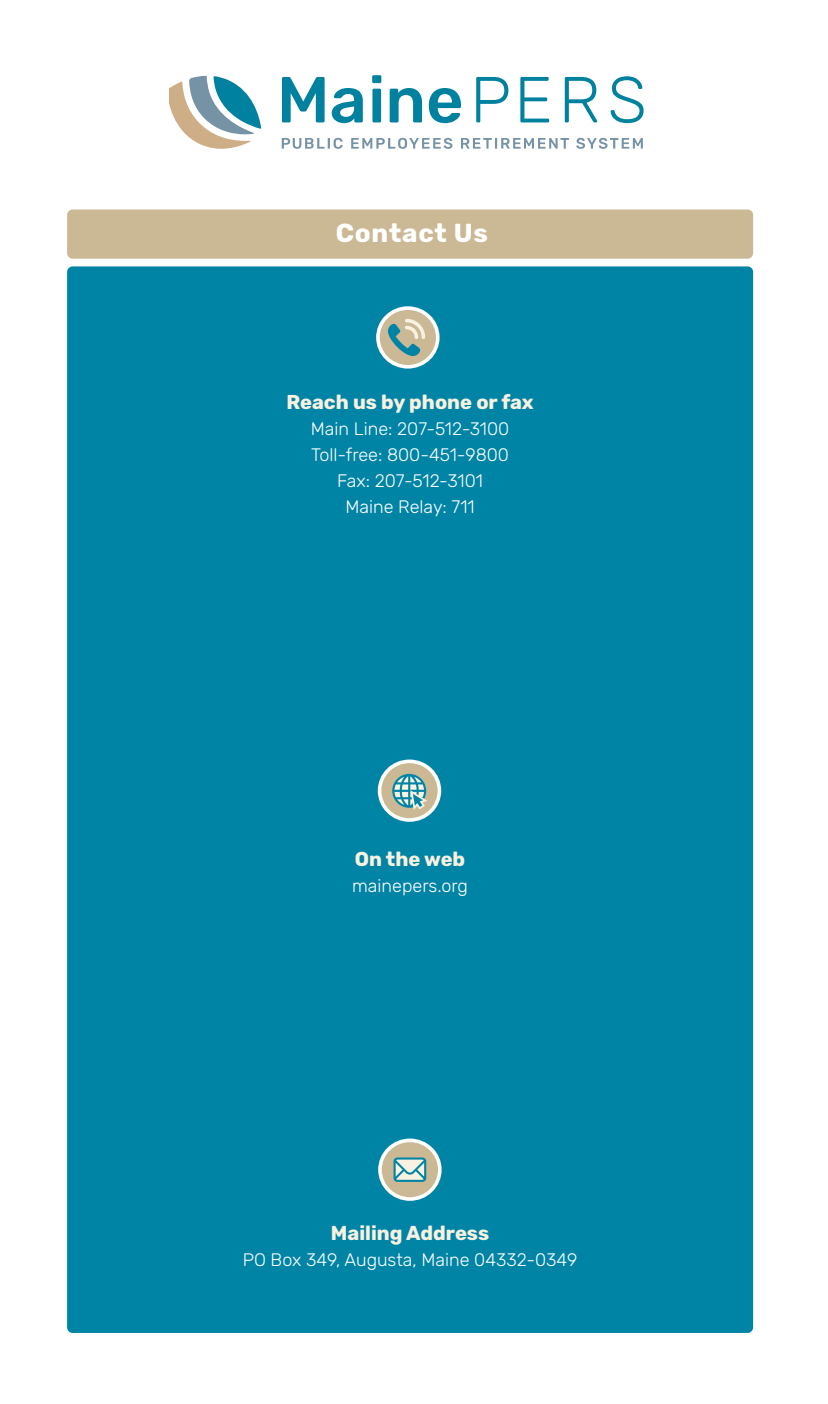
<style>
.page{position:relative;width:828px;height:1404px;background:#fff}
.page>*{position:absolute;margin:0;border:0;box-sizing:border-box;transform-origin:0 0}
.Heading_1{font:700 26px "Rubik";letter-spacing:.03em;color:#fff}
.Heading_1-2{font:700 20px "Rubik";color:#f9f1e0}
.Heading_1-3{font:300 18px/26px "Rubik";color:#fff;text-align:center}
</style>
<div class="page">
<div style="left:67px;top:266px;width:686px;height:1067px;background:#0084a5;border-radius:6px"></div>
<div style="left:67px;top:210px;width:686px;height:49px;background:#cbb895;border-radius:6px"></div>
<svg style="left:378px;top:308px;width:60px;height:59px"></svg>
<div style="left:376px;top:306px;width:64px;height:63px;border:4px solid #fff;border-radius:50%"></div>
<svg style="left:388px;top:319px;width:37px;height:37px"></svg>
<svg style="left:380px;top:761px;width:59px;height:59px"></svg>
<div style="left:378px;top:760px;width:63px;height:62px;border:4px solid #fff;border-radius:50%"></div>
<svg style="left:392px;top:774px;width:35px;height:36px"></svg>
<svg style="left:380px;top:1140px;width:60px;height:59px;background:#ccbe9f"></svg>
<div style="left:378px;top:1139px;width:64px;height:62px;border:4px solid #fff;border-radius:50%"></div>
<svg style="left:394px;top:1158px;width:32px;height:24px"></svg>
<svg style="left:169px;top:76px;width:92px;height:73px"></svg>
<svg style="left:282px;top:138px;width:61px;height:11px"></svg>
<svg style="left:351px;top:138px;width:101px;height:11px"></svg>
<svg style="left:461px;top:138px;width:108px;height:11px"></svg>
<svg style="left:576px;top:138px;width:67px;height:11px"></svg>
<svg style="left:282px;top:77px;width:43px;height:45px"></svg>
<svg style="left:332px;top:88px;width:31px;height:35px"></svg>
<svg style="left:372px;top:75px;width:9px;height:47px"></svg>
<svg style="left:390px;top:88px;width:32px;height:34px"></svg>
<svg style="left:429px;top:88px;width:32px;height:35px"></svg>
<svg style="left:476px;top:77px;width:32px;height:45px"></svg>
<svg style="left:520px;top:77px;width:29px;height:45px"></svg>
<svg style="left:565px;top:77px;width:32px;height:45px"></svg>
<svg style="left:611px;top:76px;width:33px;height:47px"></svg>
<p class="Heading_1" style="left:336px;top:218px;width:154px">Contact Us</p>
<p class="Heading_1-2" style="left:286px;top:390px;width:249px">Reach us by phone or fax</p>
<p class="Heading_1-3" style="left:311px;top:416px;width:200px">Main Line: 207-512-3100<br>Toll-free: 800-451-9800<br>Fax: 207-512-3101<br>Maine Relay: 711</p>
<p class="Heading_1-2" style="left:355px;top:847px;width:112px">On the web</p>
<p class="Heading_1-3" style="left:352px;top:873px;width:117px">mainepers.org</p>
<p class="Heading_1-2" style="left:331px;top:1221px;width:160px">Mailing Address</p>
<p class="Heading_1-3" style="left:243px;top:1247px;width:336px">PO Box 349, Augusta, Maine 04332-0349</p>
</div>
